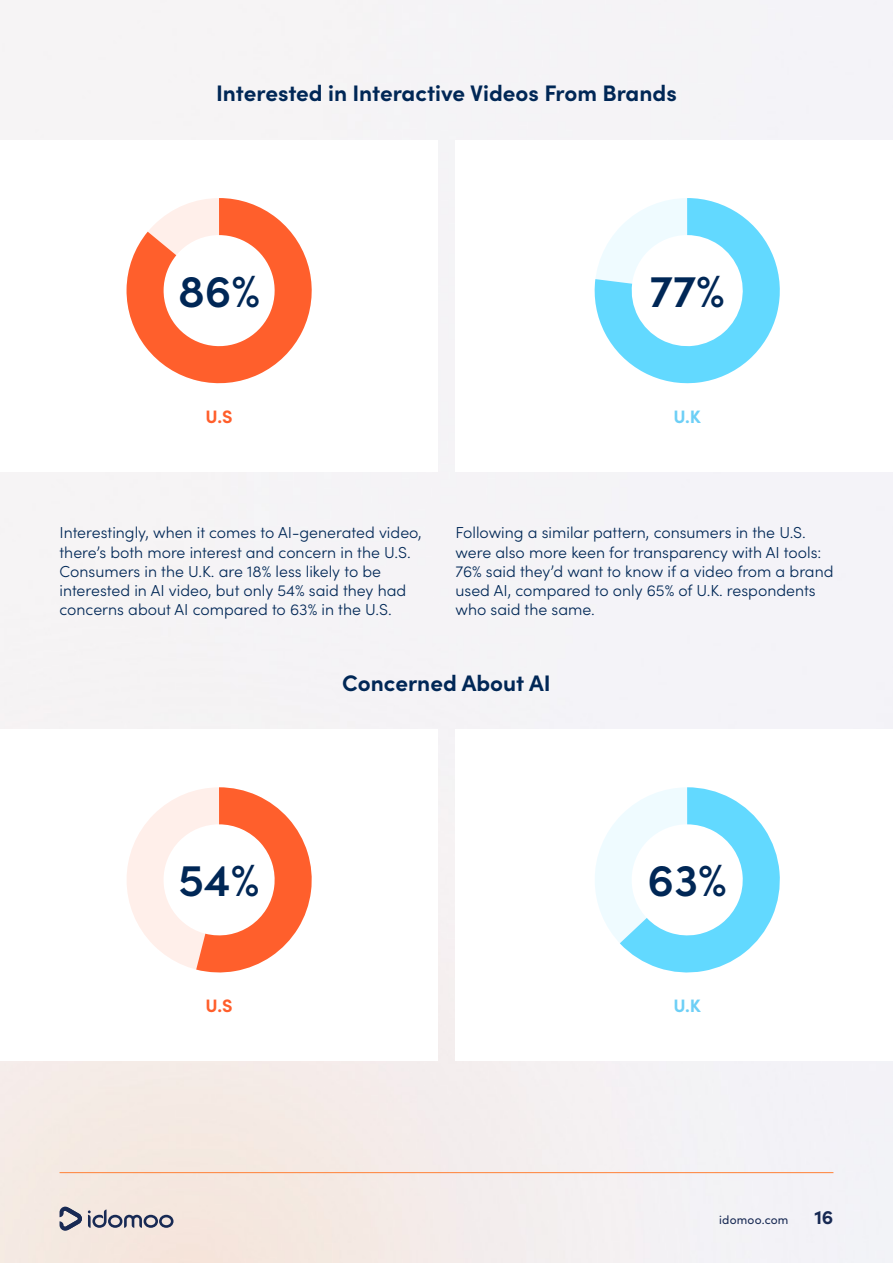
<style>
.page{position:relative;width:893px;height:1263px;background:#fff}
.page>*{position:absolute;margin:0;border:0;box-sizing:border-box;transform-origin:0 0}
.t1{font:600 45.3px "Sofia Pro";color:#002756}
.t2{font:700 22.5px "Sofia Pro";color:#002756}
.t3{font:700 19.5px "Sofia Pro";color:#172953}
.t4{font:700 18px "Sofia Pro";color:#6dcff6}
.t5{font:700 18px "Sofia Pro";color:#ff5e2b}
.t6{font:300 15.9px/19px "Sofia Pro";color:#002756}
.t7{font:12px "Sofia Pro";letter-spacing:.015em;color:#172953}
</style>
<div class="page">
<svg style="left:594px;top:198px;width:186px;height:186px"></svg>
<svg style="left:126px;top:198px;width:186px;height:186px"></svg>
<svg style="left:594px;top:787px;width:186px;height:186px"></svg>
<svg style="left:126px;top:787px;width:186px;height:186px"></svg>
<svg style="left:60px;top:1206px;width:22px;height:25px"></svg>
<svg style="left:88px;top:1209px;width:86px;height:19px"></svg>
<hr style="left:60px;top:1172px;width:773px;height:1px;background:#ff8136">
<h2 class="t2" style="left:216px;top:76px;width:462px">Interested in Interactive Videos From Brands</h2>
<h1 class="t1" style="left:178px;top:257px;width:84px">86%</h1>
<p class="t5" style="left:206px;top:402px;width:28px">U.S</p>
<h1 class="t1" style="left:649px;top:257px;width:77px">77%</h1>
<p class="t4" style="left:673px;top:402px;width:29px">U.K</p>
<p class="t6" style="left:60px;top:522px;width:364px">Interestingly, when it comes to AI-generated video, there’s both more interest and concern in the U.S.<br>Consumers in the U.K. are 18% less likely to be interested in AI video, but only 54% said they had concerns about AI compared to 63% in the U.S.</p>
<p class="t6" style="left:455px;top:522px;width:379px">Following a similar pattern, consumers in the U.S. were also more keen for transparency with AI tools:<br>76% said they’d want to know if a video from a brand used AI, compared to only 65% of U.K. respondents who said the same.</p>
<h1 class="t1" style="left:179px;top:846px;width:82px">54%</h1>
<p class="t5" style="left:206px;top:992px;width:28px">U.S</p>
<h2 class="t2" style="left:342px;top:665px;width:210px">Concerned About AI</h2>
<h1 class="t1" style="left:648px;top:846px;width:81px">63%</h1>
<p class="t4" style="left:673px;top:992px;width:29px">U.K</p>
<p class="t7" style="left:719px;top:1211px;width:71px">idomoo.com</p>
<p class="t3" style="left:815px;top:1202px;width:20px">16</p>
</div>
